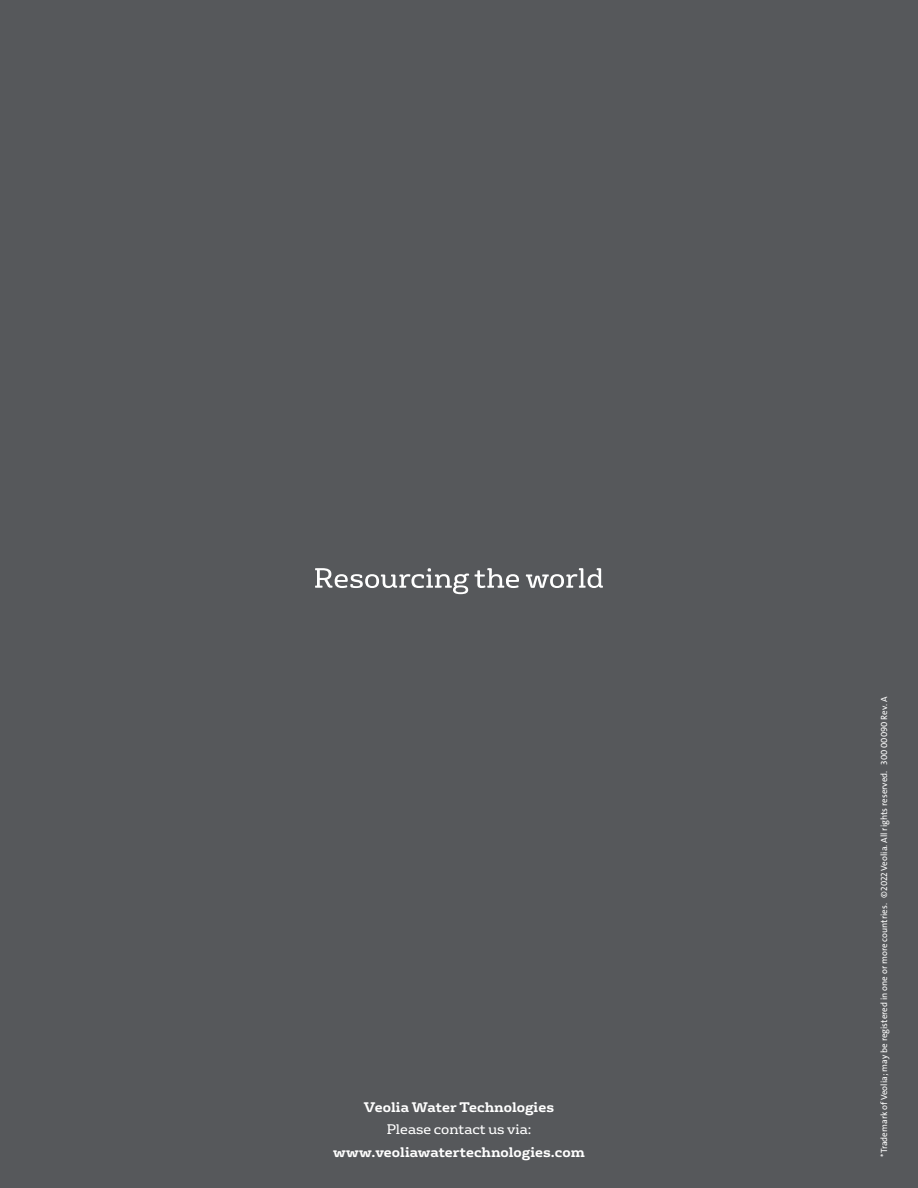
<style>
.page{position:relative;width:918px;height:1188px;background:#56585b}
.page>*{position:absolute;margin:0;border:0;box-sizing:border-box;transform-origin:0 0}
.t1{font:700 13.5px "FS Rufus";color:#fff}
.t2{font:13.5px "FS Rufus";color:#fff}
.Labels{font:9px "The Sans Veolia W5 Pla";color:#fff}
</style>
<div class="page">
<svg style="left:315px;top:568px;width:288px;height:26px"></svg>
<h1 class="t1" style="left:364px;top:1096px;width:192px">Veolia Water Technologies</h1>
<h1 class="t2" style="left:387px;top:1119px;width:146px">Please contact us via:</h1>
<h1 class="t1" style="left:333px;top:1140px;width:253px">www.veoliawatertechnologies.com</h1>
<p class="Labels" style="left:878px;top:1157px;width:461px;rotate:-90deg">*Trademark of Veolia; may be registered in one or more countries. ©2022 Veolia. All rights reserved. 300 00090 Rev. A</p>
</div>
